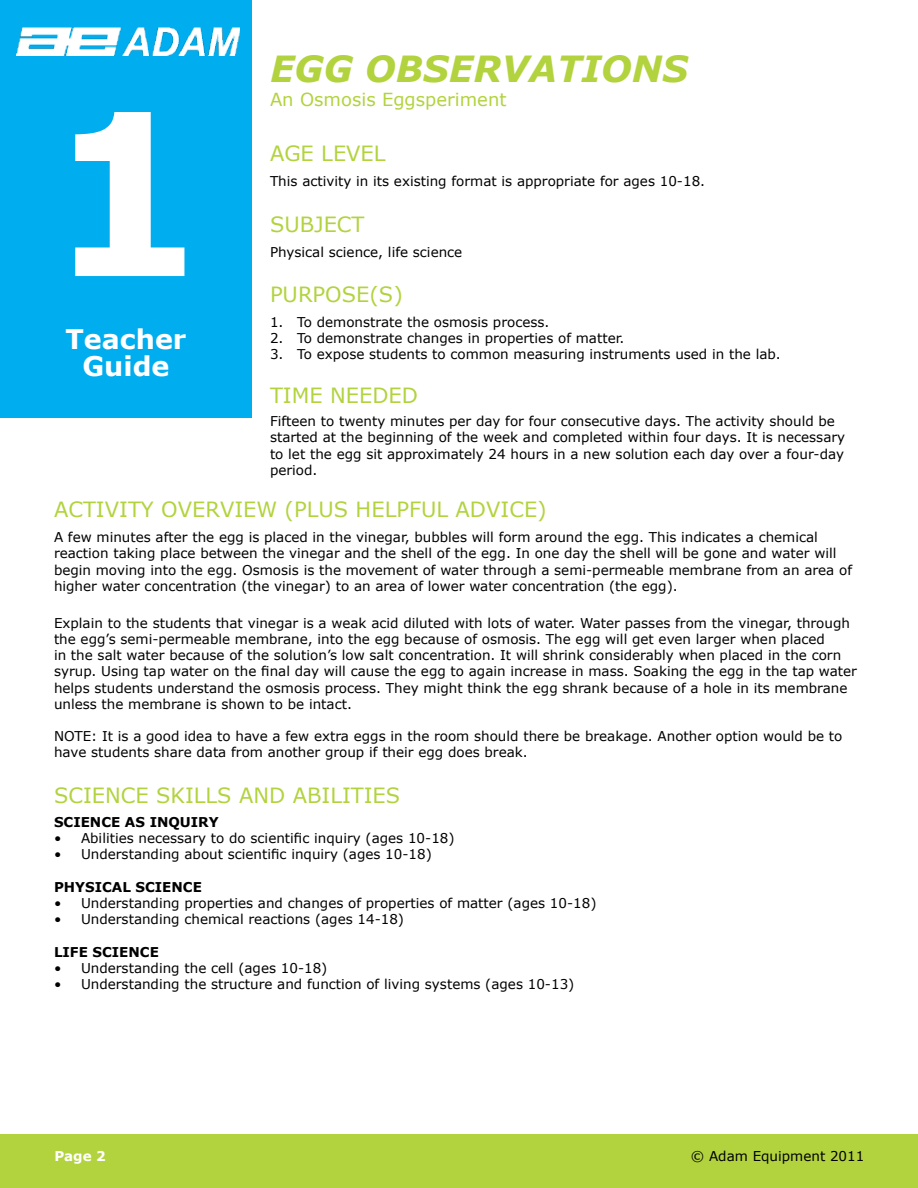
<style>
.page{position:relative;width:918px;height:1188px;background:#fff}
.page>*{position:absolute;margin:0;border:0;box-sizing:border-box;transform-origin:0 0}
.t1{font:700 225px "Verdana";color:#fff}
.t2{font:italic 700 36px "Verdana";color:#b2d33e}
.t3{font:700 27px/27px "Verdana";color:#fff;text-align:center}
.t4{font:21px "Verdana";color:#b2d33e}
.t5{font:18px "Verdana";color:#b2d33e}
.t6{font:13.5px/16.2px "Verdana";color:#000}
.t7{font:700 13.5px "Verdana";color:#000}
.t8{font:700 13.5px "Verdana";color:#fff}
</style>
<div class="page">
<div style="left:0;top:1134px;width:918px;height:54px;background:#b2d33e"></div>
<div style="left:0;top:0;width:252px;height:417px;background:#00aeef"></div>
<img style="left:16px;top:28px;width:224px;height:28px">
<h2 class="t2" style="left:270px;top:46px;width:419px">EGG OBSERVATIONS</h2>
<h3 class="t5" style="left:270px;top:87px;width:238px">An Osmosis Eggsperiment</h3>
<h3 class="t4" style="left:270px;top:139px;width:117px">AGE LEVEL</h3>
<p class="t6" style="left:270px;top:173px;width:437px">This activity in its existing format is appropriate for ages 10-18.</p>
<h3 class="t4" style="left:270px;top:210px;width:96px">SUBJECT</h3>
<p class="t6" style="left:270px;top:244px;width:194px">Physical science, life science</p>
<h3 class="t4" style="left:270px;top:280px;width:134px">PURPOSE(S)</h3>
<p class="t6" style="left:270px;top:314px;width:281px">1. To demonstrate the osmosis process.</p>
<p class="t6" style="left:270px;top:330px;width:356px">2. To demonstrate changes in properties of matter.</p>
<p class="t6" style="left:270px;top:346px;width:512px">3. To expose students to common measuring instruments used in the lab.</p>
<h3 class="t4" style="left:270px;top:380px;width:150px">TIME NEEDED</h3>
<p class="t6" style="left:270px;top:413px;width:577px">Fifteen to twenty minutes per day for four consecutive days. The activity should be started at the beginning of the week and completed within four days. It is necessary to let the egg sit approximately 24 hours in a new solution each day over a four-day period.</p>
<h3 class="t4" style="left:54px;top:495px;width:494px">ACTIVITY OVERVIEW (PLUS HELPFUL ADVICE)</h3>
<p class="t6" style="left:54px;top:529px;width:800px">A few minutes after the egg is placed in the vinegar, bubbles will form around the egg. This indicates a chemical reaction taking place between the vinegar and the shell of the egg. In one day the shell will be gone and water will begin moving into the egg. Osmosis is the movement of water through a semi-permeable membrane from an area of higher water concentration (the vinegar) to an area of lower water concentration (the egg).</p>
<p class="t6" style="left:54px;top:615px;width:804px">Explain to the students that vinegar is a weak acid diluted with lots of water. Water passes from the vinegar, through the egg’s semi-permeable membrane, into the egg because of osmosis. The egg will get even larger when placed<br>in the salt water because of the solution’s low salt concentration. It will shrink considerably when placed in the corn syrup. Using tap water on the final day will cause the egg to again increase in mass. Soaking the egg in the tap water helps students understand the osmosis process. They might think the egg shrank because of a hole in its membrane unless the membrane is shown to be intact.</p>
<p class="t6" style="left:54px;top:728px;width:790px">NOTE: It is a good idea to have a few extra eggs in the room should there be breakage. Another option would be to have students share data from another group if their egg does break.</p>
<h3 class="t4" style="left:54px;top:781px;width:348px">SCIENCE SKILLS AND ABILITIES</h3>
<p class="t7" style="left:54px;top:813px;width:166px">SCIENCE AS INQUIRY</p>
<p class="t6" style="left:54px;top:830px;width:402px">• Abilities necessary to do scientific inquiry (ages 10-18)</p>
<p class="t6" style="left:54px;top:846px;width:379px">• Understanding about scientific inquiry (ages 10-18)</p>
<p class="t7" style="left:54px;top:878px;width:149px">PHYSICAL SCIENCE</p>
<p class="t6" style="left:54px;top:895px;width:544px">• Understanding properties and changes of properties of matter (ages 10-18)</p>
<p class="t6" style="left:54px;top:911px;width:352px">• Understanding chemical reactions (ages 14-18)</p>
<p class="t7" style="left:54px;top:943px;width:106px">LIFE SCIENCE</p>
<p class="t6" style="left:54px;top:960px;width:275px">• Understanding the cell (ages 10-18)</p>
<p class="t6" style="left:54px;top:976px;width:522px">• Understanding the structure and function of living systems (ages 10-13)</p>
<h1 class="t1" style="left:46px;top:48px;width:161px">1</h1>
<h3 class="t3" style="left:66px;top:326px;width:122px">Teacher<br>Guide</h3>
<p class="t8" style="left:54px;top:1147px;width:53px">Page 2</p>
<p class="t6" style="left:691px;top:1148px;width:175px">© Adam Equipment 2011</p>
</div>
